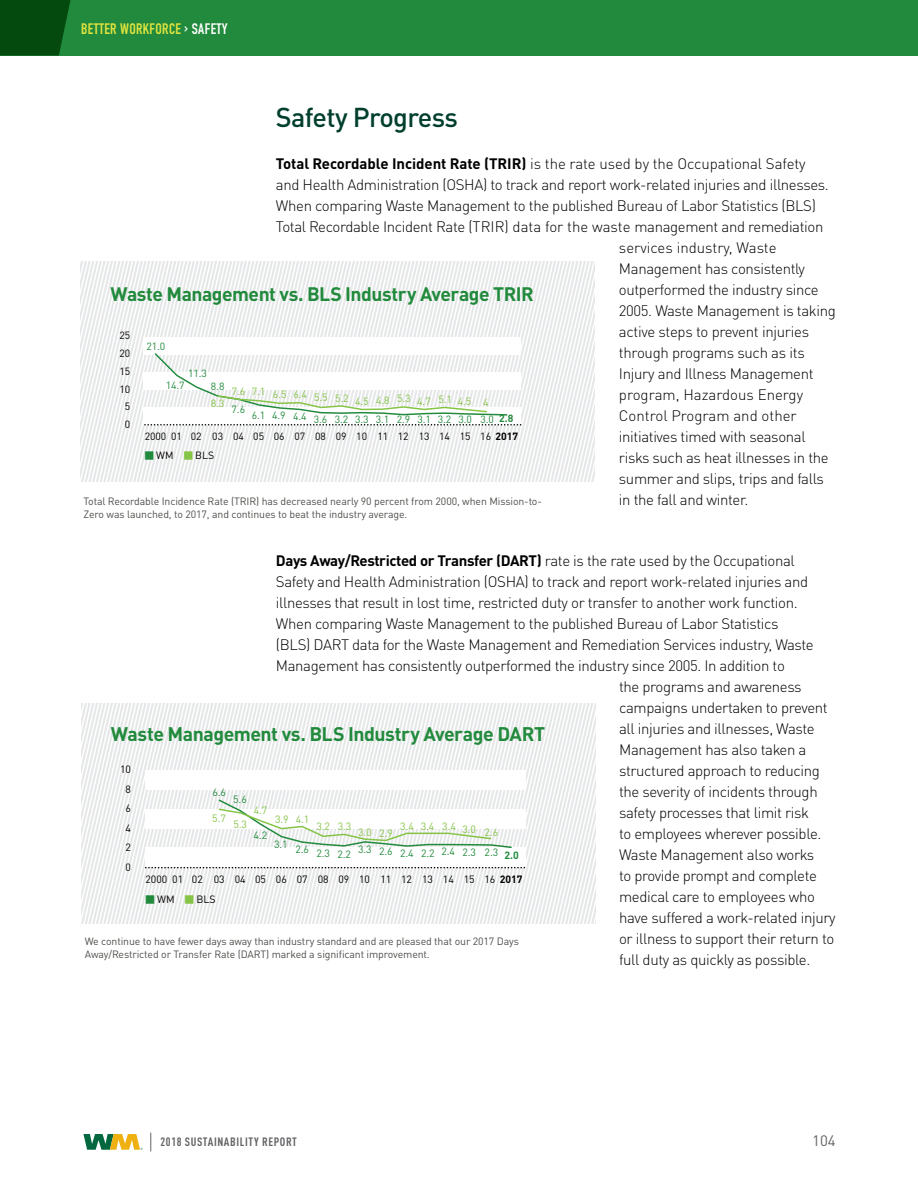
<style>
.page{position:relative;width:918px;height:1188px;background:#fff}
.page>*{position:absolute;margin:0;border:0;box-sizing:border-box;transform-origin:0 0}
.t1{font:500 27px "DIN Pro";letter-spacing:-.025em;color:#003e2d}
.t2{font:700 19.5px "DIN";letter-spacing:-.025em;color:#218a3c}
.t3{font:700 19.35px "DIN";letter-spacing:-.025em;color:#218a3c}
.t4{font:300 15px "DIN Pro";letter-spacing:-.025em;color:#000}
.t5{font:300 15px "DIN Pro";letter-spacing:-.005em;color:#000}
.t6{font:700 15px "DIN Pro";letter-spacing:-.03em;color:#000}
.t7{font:300 15px "DIN Pro";color:#000}
.t8{font:700 15px "DIN Condensed";letter-spacing:.025em;color:#e1e43f}
.t9{font:15px "DIN Pro";color:#636466}
.t10{font:700 condensed 12px "DIN Pro";letter-spacing:.05em;color:#636466}
.t11{font:10.5px/13.5px "DIN Pro";letter-spacing:-.01em;color:#4c504a}
.t12{font:10.5px/19.5px "DIN";color:#000;text-align:center}
.t13{font:10.5px "DIN";color:#218a3c}
.t14{font:10.5px "DIN";color:#85c446}
.t15{font:10.35px "DIN";color:#218a3c}
.t16{font:10.35px/17.9px "DIN";color:#000;text-align:center}
.t17{font:10.35px "DIN";color:#85c446}
.s1{color:#fff}
.s2{font-weight:700}
.s3{font-weight:300}
</style>
<div class="page">
<div style="left:0;top:0;width:918px;height:56px;background:#218a3c"></div>
<svg style="left:0;top:0;width:70px;height:56px;background:#064f11"></svg>
<svg style="left:83px;top:1134px;width:60px;height:16px"></svg>
<svg style="left:150px;top:1133px;width:1px;height:18px"></svg>
<svg style="left:81px;top:262px;width:514px;height:220px"></svg>
<svg style="left:81px;top:703px;width:515px;height:220px"></svg>
<p class="t8" style="left:81px;top:19px;width:148px">BETTER WORKFORCE <span class="s1">› SAFETY</span></p>
<p class="t1" style="left:276px;top:96px;width:183px">Safety Progress</p>
<p class="t5" style="left:276px;top:152px;width:531px"><span class="s2">Total Recordable Incident Rate (TRIR)</span> is the rate used by the Occupational Safety</p>
<p class="t4" style="left:276px;top:173px;width:554px">and Health Administration (OSHA) to track and report work-related injuries and illnesses.</p>
<p class="t4" style="left:276px;top:194px;width:542px">When comparing Waste Management to the published Bureau of Labor Statistics (BLS)</p>
<p class="t4" style="left:276px;top:215px;width:549px">Total Recordable Incident Rate (TRIR) data for the waste management and remediation</p>
<p class="t7" style="left:619px;top:236px;width:159px">services industry, Waste</p>
<p class="t4" style="left:619px;top:257px;width:188px">Management has consistently</p>
<p class="t4" style="left:619px;top:278px;width:201px">outperformed the industry since</p>
<p class="t4" style="left:619px;top:299px;width:218px">2005. Waste Management is taking</p>
<p class="t4" style="left:619px;top:320px;width:192px">active steps to prevent injuries</p>
<p class="t4" style="left:619px;top:341px;width:187px">through programs such as its</p>
<p class="t4" style="left:619px;top:362px;width:196px">Injury and Illness Management</p>
<p class="t7" style="left:619px;top:383px;width:186px">program, Hazardous Energy</p>
<p class="t7" style="left:619px;top:404px;width:179px">Control Program and other</p>
<p class="t4" style="left:619px;top:425px;width:188px">initiatives timed with seasonal</p>
<p class="t4" style="left:619px;top:446px;width:211px">risks such as heat illnesses in the</p>
<p class="t4" style="left:619px;top:467px;width:207px">summer and slips, trips and falls</p>
<p class="t4" style="left:619px;top:488px;width:131px">in the fall and winter.</p>
<p class="t3" style="left:111px;top:281px;width:425px">Waste Management vs. BLS Industry Average TRIR</p>
<p class="t16" style="left:119px;top:326px;width:12px">25<br>20<br>15<br>10<br>5<br>0</p>
<p class="t15" style="left:146px;top:340px;width:20px">21.0</p>
<p class="t15" style="left:188px;top:367px;width:20px">11.3</p>
<p class="t15" style="left:166px;top:379px;width:20px">14.7</p>
<p class="t15" style="left:211px;top:380px;width:15px">8.8</p>
<p class="t17" style="left:232px;top:391px;width:180px">7.6 7.1 6.5 6.4 5.5 5.2 4.5 4.8 5.3</p>
<p class="t17" style="left:211px;top:397px;width:15px">8.3</p>
<p class="t17" style="left:417px;top:395px;width:73px">4.7 5.1 4.5 4</p>
<p class="t15" style="left:232px;top:402px;width:15px">7.6</p>
<p class="t15" style="left:252px;top:412px;width:263px">6.1 4.9 4.4 3.6 3.2 3.3 3.1 2.9 3.1 3.2 3.0 3.0 <span class="s2">2.8</span></p>
<p class="t16" style="left:145px;top:427px;width:23px">2000</p>
<p class="t16" style="left:191px;top:427px;width:329px">02 03 04 05 06 07 08 09 10 11 12 13 14 15 16 <span class="s2">2017</span></p>
<p class="t16" style="left:171px;top:427px;width:12px">01</p>
<p class="t16" style="left:156px;top:446px;width:19px">WM</p>
<p class="t16" style="left:195px;top:446px;width:20px">BLS</p>
<p class="t11" style="left:83px;top:493px;width:460px">Total Recordable Incidence Rate (TRIR) has decreased nearly 90 percent from 2000, when Mission-to-<br>Zero was launched, to 2017, and continues to beat the industry average.</p>
<p class="t6" style="left:276px;top:548px;width:520px">Days Away/Restricted or Transfer (DART) <span class="s3">rate is the rate used by the Occupational</span></p>
<p class="t4" style="left:276px;top:570px;width:534px">Safety and Health Administration (OSHA) to track and report work-related injuries and</p>
<p class="t4" style="left:276px;top:591px;width:523px">illnesses that result in lost time, restricted duty or transfer to another work function.</p>
<p class="t4" style="left:276px;top:612px;width:504px">When comparing Waste Management to the published Bureau of Labor Statistics</p>
<p class="t4" style="left:276px;top:633px;width:539px">(BLS) DART data for the Waste Management and Remediation Services industry, Waste</p>
<p class="t4" style="left:276px;top:654px;width:510px">Management has consistently outperformed the industry since 2005. In addition to</p>
<p class="t4" style="left:619px;top:675px;width:184px">the programs and awareness</p>
<p class="t4" style="left:619px;top:696px;width:210px">campaigns undertaken to prevent</p>
<p class="t4" style="left:619px;top:717px;width:197px">all injuries and illnesses, Waste</p>
<p class="t4" style="left:619px;top:738px;width:189px">Management has also taken a</p>
<p class="t4" style="left:619px;top:759px;width:202px">structured approach to reducing</p>
<p class="t4" style="left:619px;top:780px;width:200px">the severity of incidents through</p>
<p class="t4" style="left:619px;top:801px;width:191px">safety processes that limit risk</p>
<p class="t4" style="left:619px;top:822px;width:204px">to employees wherever possible.</p>
<p class="t4" style="left:619px;top:843px;width:197px">Waste Management also works</p>
<p class="t4" style="left:619px;top:864px;width:199px">to provide prompt and complete</p>
<p class="t4" style="left:619px;top:885px;width:197px">medical care to employees who</p>
<p class="t4" style="left:619px;top:906px;width:218px">have suffered a work-related injury</p>
<p class="t4" style="left:619px;top:927px;width:217px">or illness to support their return to</p>
<p class="t4" style="left:619px;top:948px;width:193px">full duty as quickly as possible.</p>
<p class="t2" style="left:111px;top:721px;width:436px">Waste Management vs. BLS Industry Average DART</p>
<p class="t12" style="left:120px;top:760px;width:12px">10<br>8<br>6<br>4<br>2<br>0</p>
<p class="t13" style="left:212px;top:786px;width:15px">6.6</p>
<p class="t13" style="left:233px;top:793px;width:15px">5.6</p>
<p class="t14" style="left:254px;top:804px;width:15px">4.7</p>
<p class="t14" style="left:212px;top:812px;width:15px">5.7</p>
<p class="t14" style="left:275px;top:813px;width:36px">3.9 4.1</p>
<p class="t14" style="left:234px;top:818px;width:15px">5.3</p>
<p class="t14" style="left:358px;top:826px;width:36px">3.0 2.9</p>
<p class="t14" style="left:400px;top:820px;width:99px">3.4 3.4 3.4 3.0 2.6</p>
<p class="t14" style="left:317px;top:820px;width:36px">3.2 3.3</p>
<p class="t13" style="left:254px;top:829px;width:15px">4.2</p>
<p class="t13" style="left:274px;top:838px;width:15px">3.1</p>
<p class="t13" style="left:295px;top:846px;width:57px">2.6 2.3 2.2</p>
<p class="t13" style="left:358px;top:845px;width:162px">3.3 2.6 2.4 2.2 2.4 2.3 2.3 <span class="s2">2.0</span></p>
<p class="t12" style="left:145px;top:869px;width:23px">2000</p>
<p class="t12" style="left:192px;top:869px;width:332px">02 03 04 05 06 07 08 09 10 11 12 13 14 15 16 <span class="s2">2017</span></p>
<p class="t12" style="left:172px;top:869px;width:12px">01</p>
<p class="t12" style="left:157px;top:889px;width:19px">WM</p>
<p class="t12" style="left:197px;top:889px;width:21px">BLS</p>
<p class="t11" style="left:85px;top:933px;width:436px">We continue to have fewer days away than industry standard and are pleased that our 2017 Days<br>Away/Restricted or Transfer Rate (DART) marked a significant improvement.</p>
<p class="t10" style="left:161px;top:1133px;width:138px">2018 SUSTAINABILITY REPORT</p>
<p class="t9" style="left:812px;top:1129px;width:25px">104</p>
</div>
